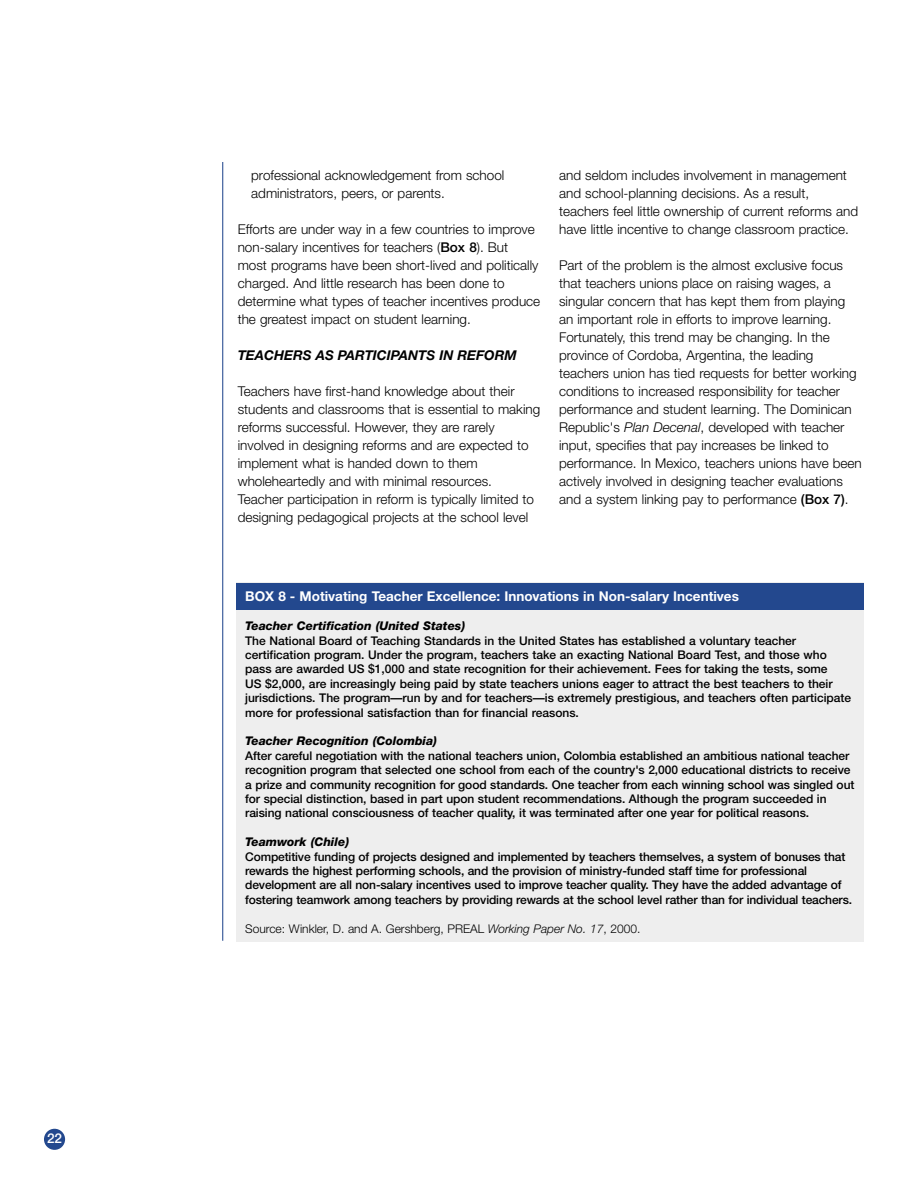
<style>
.page{position:relative;width:918px;height:1188px;background:#fff}
.page>*{position:absolute;margin:0;border:0;box-sizing:border-box;transform-origin:0 0}
.t1{font:300 13.5px/18px "Helvetica Neue";color:#000}
.t2{font:700 13.5px "Helvetica Neue";color:#fff}
.t3{font:italic 700 13.5px "Helvetica Neue";color:#000}
.t4{font:500 13.5px "Helvetica Neue";color:#fff}
.t5{font:500 12px/14.4px "Helvetica Neue";letter-spacing:-.005em;color:#000}
.t6{font:italic 800 12px "Helvetica Neue";color:#000}
.t7{font:300 12px "Helvetica Neue";color:#000}
.s1{font-weight:500}
.s2{font-style:italic}
</style>
<div class="page">
<hr style="left:222px;top:162px;width:1px;height:779px;background:#23488e">
<div style="left:44px;top:1129px;width:21px;height:21px;background:#23488e;border-radius:50%"></div>
<div style="left:236px;top:583px;width:628px;height:359px;background:#eee"></div>
<div style="left:236px;top:583px;width:628px;height:27px;background:#23488e"></div>
<p class="t4" style="left:47px;top:1134px;width:16px">22</p>
<p class="t1" style="left:251px;top:168px;width:255px">professional acknowledgement from school administrators, peers, or parents.</p>
<p class="t1" style="left:238px;top:222px;width:304px">Efforts are under way in a few countries to improve non-salary incentives for teachers (<span class="s1">Box 8</span>). But most programs have been short-lived and politically charged. And little research has been done to determine what types of teacher incentives produce the greatest impact on student learning.</p>
<p class="t3" style="left:238px;top:350px;width:280px">TEACHERS AS PARTICIPANTS IN REFORM</p>
<p class="t1" style="left:238px;top:384px;width:304px">Teachers have first-hand knowledge about their students and classrooms that is essential to making reforms successful. However, they are rarely involved in designing reforms and are expected to implement what is handed down to them wholeheartedly and with minimal resources.<br>Teacher participation in reform is typically limited to designing pedagogical projects at the school level</p>
<p class="t1" style="left:559px;top:168px;width:301px">and seldom includes involvement in management and school-planning decisions. As a result, teachers feel little ownership of current reforms and have little incentive to change classroom practice.</p>
<p class="t1" style="left:559px;top:258px;width:304px">Part of the problem is the almost exclusive focus that teachers unions place on raising wages, a singular concern that has kept them from playing an important role in efforts to improve learning.<br>Fortunately, this trend may be changing. In the province of Cordoba, Argentina, the leading teachers union has tied requests for better working conditions to increased responsibility for teacher performance and student learning. The Dominican Republic's <span class="s2">Plan Decenal</span>, developed with teacher input, specifies that pay increases be linked to performance. In Mexico, teachers unions have been actively involved in designing teacher evaluations and a system linking pay to performance <span class="s1">(Box 7)</span>.</p>
<p class="t2" style="left:245px;top:591px;width:495px">BOX 8 - Motivating Teacher Excellence: Innovations in Non-salary Incentives</p>
<p class="t6" style="left:245px;top:622px;width:222px">Teacher Certification (United States)</p>
<p class="t5" style="left:245px;top:635px;width:608px">The National Board of Teaching Standards in the United States has established a voluntary teacher certification program. Under the program, teachers take an exacting National Board Test, and those who pass are awarded US $1,000 and state recognition for their achievement. Fees for taking the tests, some<br>US $2,000, are increasingly being paid by state teachers unions eager to attract the best teachers to their jurisdictions. The program—run by and for teachers—is extremely prestigious, and teachers often participate more for professional satisfaction than for financial reasons.</p>
<p class="t6" style="left:245px;top:737px;width:193px">Teacher Recognition (Colombia)</p>
<p class="t5" style="left:245px;top:750px;width:611px">After careful negotiation with the national teachers union, Colombia established an ambitious national teacher recognition program that selected one school from each of the country's 2,000 educational districts to receive a prize and community recognition for good standards. One teacher from each winning school was singled out for special distinction, based in part upon student recommendations. Although the program succeeded in raising national consciousness of teacher quality, it was terminated after one year for political reasons.</p>
<p class="t6" style="left:245px;top:838px;width:105px">Teamwork (Chile)</p>
<p class="t5" style="left:245px;top:851px;width:608px">Competitive funding of projects designed and implemented by teachers themselves, a system of bonuses that rewards the highest performing schools, and the provision of ministry-funded staff time for professional development are all non-salary incentives used to improve teacher quality. They have the added advantage of fostering teamwork among teachers by providing rewards at the school level rather than for individual teachers.</p>
<p class="t7" style="left:245px;top:924px;width:397px">Source: Winkler, D. and A. Gershberg, PREAL <span class="s2">Working Paper No. 17</span>, 2000.</p>
</div>
